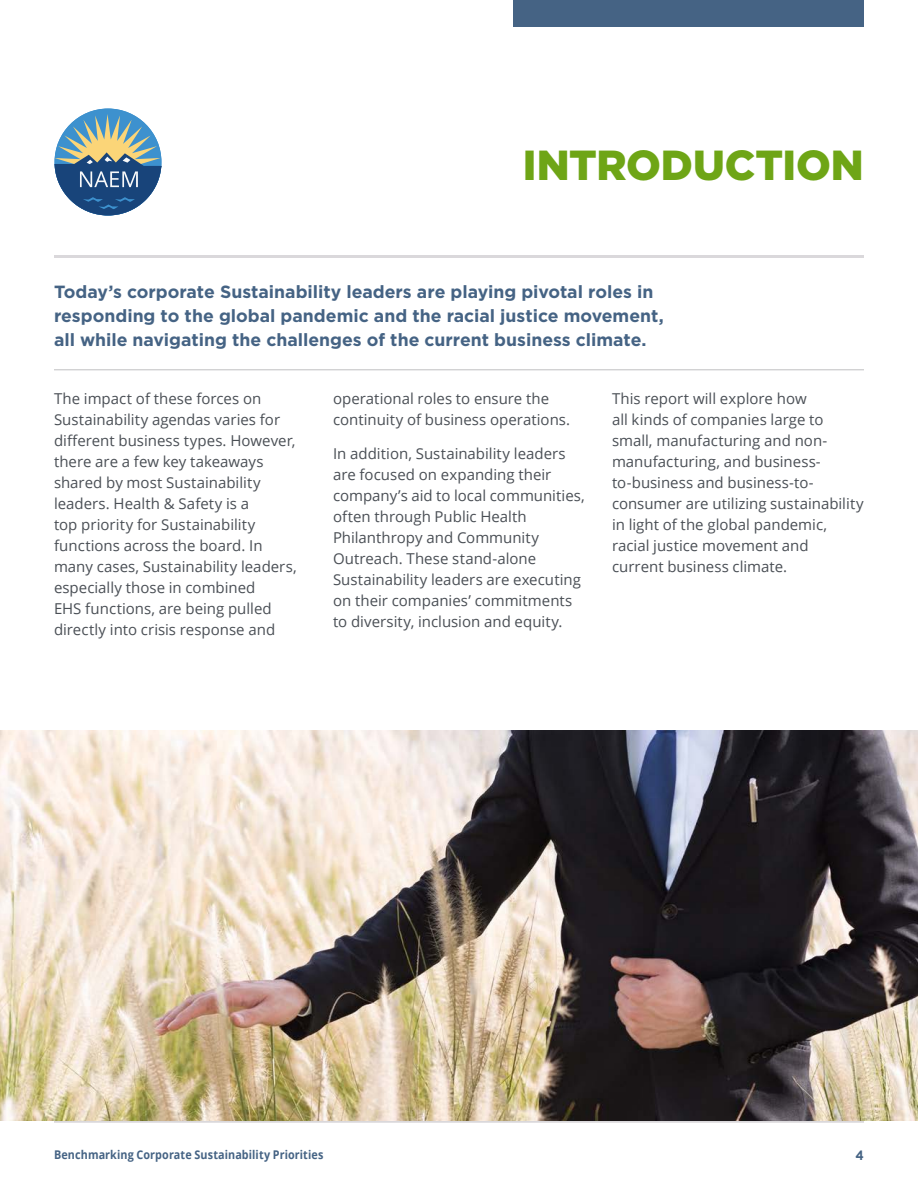
<style>
.page{position:relative;width:918px;height:1188px;background:#fff}
.page>*{position:absolute;margin:0;border:0;box-sizing:border-box;transform-origin:0 0}
.t1{font:900 42px "Gotham HTF";color:#6ea516}
.t2{font:700 17.7px/24px "Gotham HTF";color:#456384}
.t3{font:15px/21px "Open Sans";color:#4a4f55}
.t4{font:700 13.5px "Gotham HTF";color:#456384;scale:.9 1}
.t5{font:700 12px "Open Sans";letter-spacing:.01em;color:#456384;scale:.9 1}
</style>
<div class="page">
<div style="left:513px;top:0;width:351px;height:27px;background:#456384"></div>
<svg style="left:54px;top:1120px;width:810px;height:3px;background:#c6c1b9"></svg>
<hr style="left:54px;top:369px;width:810px;height:1px;background:#c7c6c8">
<img style="left:0;top:731px;width:918px;height:389px">
<hr style="left:54px;top:255px;width:810px;height:3px;background:#dad8db">
<svg style="left:55px;top:114px;width:106px;height:101px"></svg>
<p class="t1" style="left:523px;top:140px;width:342px">INTRODUCTION</p>
<p class="t2" style="left:54px;top:280px;width:611px">Today’s corporate Sustainability leaders are playing pivotal roles in responding to the global pandemic and the racial justice movement, all while navigating the challenges of the current business climate.</p>
<p class="t3" style="left:54px;top:388px;width:244px">The impact of these forces on<br>Sustainability agendas varies for different business types. However, there are a few key takeaways shared by most Sustainability leaders. Health &amp; Safety is a<br>top priority for Sustainability functions across the board. In many cases, Sustainability leaders, especially those in combined<br>EHS functions, are being pulled directly into crisis response and</p>
<p class="t3" style="left:333px;top:388px;width:239px">operational roles to ensure the continuity of business operations.</p>
<p class="t3" style="left:333px;top:443px;width:253px">In addition, Sustainability leaders are focused on expanding their company’s aid to local communities, often through Public Health Philanthropy and Community Outreach. These stand-alone Sustainability leaders are executing on their companies’ commitments to diversity, inclusion and equity.</p>
<p class="t3" style="left:612px;top:388px;width:253px">This report will explore how<br>all kinds of companies large to small, manufacturing and non&shy;manufacturing, and business&shy;to-business and business-to&shy;consumer are utilizing sustainability in light of the global pandemic, racial justice movement and current business climate.</p>
<p class="t5" style="left:54px;top:1146px;width:301px">Benchmarking Corporate Sustainability Priorities</p>
<p class="t4" style="left:856px;top:1147px;width:11px">4</p>
</div>
